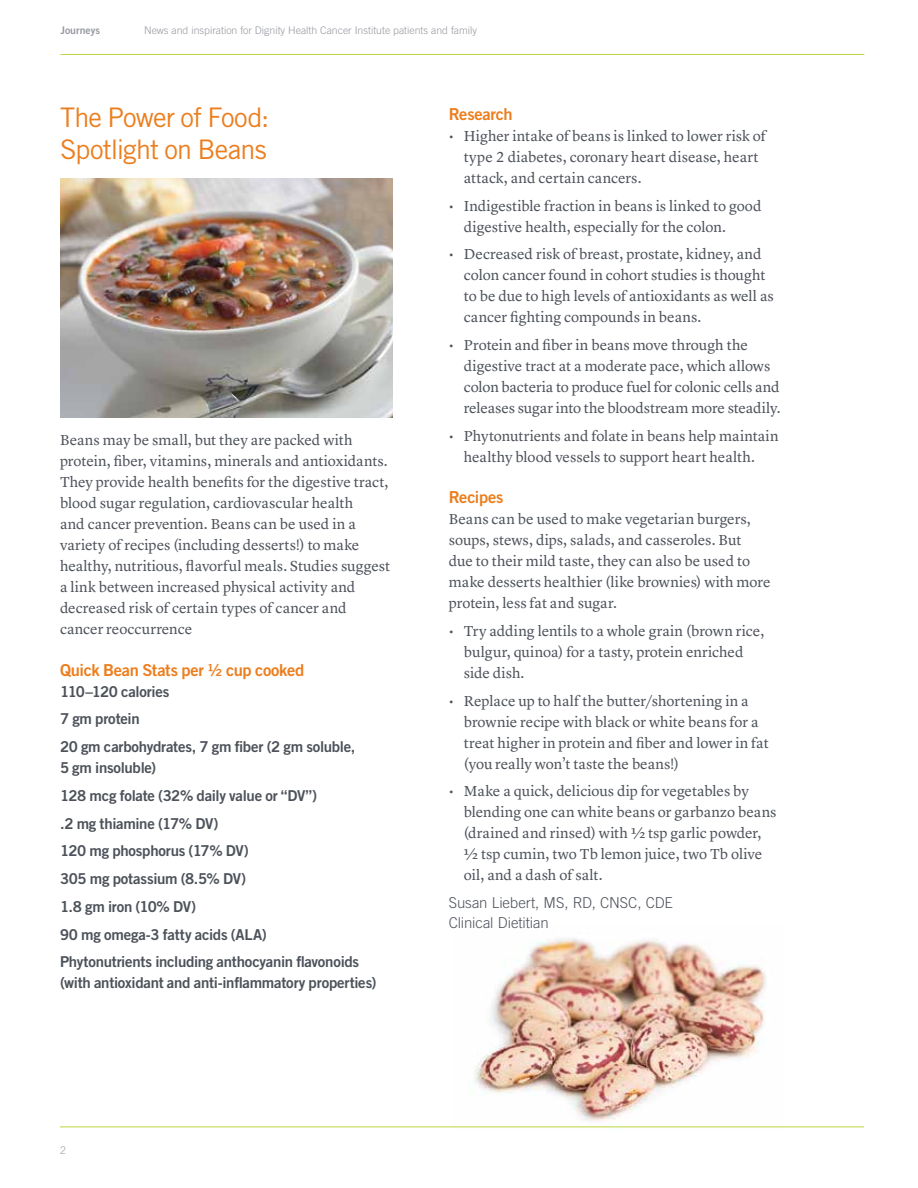
<style>
.page{position:relative;width:918px;height:1188px;background:#fff}
.page>*{position:absolute;margin:0;border:0;box-sizing:border-box;transform-origin:0 0}
.t1{font:27px/31.5px "Trade Gothic LT Std";letter-spacing:-.03em;color:#ec7e1e}
.t2{font:16.5px "Trade Gothic LT Std Bd 2";letter-spacing:-.02em;color:#ec7e1e}
.t3{font:15px/21px "Lyon Text";color:#4d525a}
.t4{font:15px/27.8px "Trade Gothic LT Std Bd 2";letter-spacing:-.015em;color:#4d525a}
.t5{font:300 15px/20.2px "Trade Gothic LT Std";letter-spacing:-.005em;color:#4d525a}
.t6{font:300 10.5px "Trade Gothic LT Std";color:#96999f}
.t7{font:10.5px "Trade Gothic LT Std Bd 2";color:#96999f}
</style>
<div class="page">
<img style="left:453px;top:938px;width:331px;height:190px">
<hr style="left:60px;top:54px;width:804px;height:1px;background:#bed43b">
<hr style="left:60px;top:1126px;width:804px;height:1px;background:#bed43b">
<img style="left:61px;top:179px;width:332px;height:239px">
<p class="t7" style="left:60px;top:24px;width:41px">Journeys</p>
<p class="t6" style="left:144px;top:24px;width:335px">News and inspiration for Dignity Health Cancer Institute patients and family</p>
<h1 class="t1" style="left:60px;top:102px;width:211px">The Power of Food:<br>Spotlight on Beans</h1>
<p class="t3" style="left:60px;top:429px;width:332px">Beans may be small, but they are packed with protein, fiber, vitamins, minerals and antioxidants.<br>They provide health benefits for the digestive tract, blood sugar regulation, cardiovascular health<br>and cancer prevention. Beans can be used in a variety of recipes (including desserts!) to make healthy, nutritious, flavorful meals. Studies suggest a link between increased physical activity and decreased risk of certain types of cancer and cancer reoccurrence</p>
<p class="t2" style="left:60px;top:660px;width:246px">Quick Bean Stats per ½ cup cooked</p>
<p class="t4" style="left:60px;top:677px;width:297px">110–120 calories<br>7 gm protein<br>20 gm carbohydrates, 7 gm fiber (2 gm soluble,</p>
<p class="t4" style="left:60px;top:754px;width:301px">5 gm insoluble)<br>128 mcg folate (32% daily value or “DV”)<br>.2 mg thiamine (17% DV)<br>120 mg phosphorus (17% DV)<br>305 mg potassium (8.5% DV)<br>1.8 gm iron (10% DV)<br>90 mg omega-3 fatty acids (ALA)<br>Phytonutrients including anthocyanin flavonoids</p>
<p class="t4" style="left:60px;top:969px;width:318px">(with antioxidant and anti-inflammatory properties)</p>
<p class="t2" style="left:449px;top:104px;width:65px">Research</p>
<p class="t3" style="left:464px;top:124px;width:304px;text-indent:-15px">• Higher intake of beans is linked to lower risk of type 2 diabetes, coronary heart disease, heart attack, and certain cancers.</p>
<p class="t3" style="left:464px;top:194px;width:299px;text-indent:-15px">• Indigestible fraction in beans is linked to good digestive health, especially for the colon.</p>
<p class="t3" style="left:464px;top:243px;width:312px;text-indent:-15px">• Decreased risk of breast, prostate, kidney, and colon cancer found in cohort studies is thought to be due to high levels of antioxidants as well as cancer fighting compounds in beans.</p>
<p class="t3" style="left:464px;top:333px;width:318px;text-indent:-15px">• Protein and fiber in beans move through the digestive tract at a moderate pace, which allows colon bacteria to produce fuel for colonic cells and releases sugar into the bloodstream more steadily.</p>
<p class="t3" style="left:449px;top:424px;width:331px;text-align:center">• Phytonutrients and folate in beans help maintain healthy blood vessels to support heart health.</p>
<p class="t2" style="left:449px;top:487px;width:56px">Recipes</p>
<p class="t3" style="left:449px;top:507px;width:323px">Beans can be used to make vegetarian burgers, soups, stews, dips, salads, and casseroles. But<br>due to their mild taste, they can also be used to make desserts healthier (like brownies) with more protein, less fat and sugar.</p>
<p class="t3" style="left:464px;top:619px;width:302px;text-indent:-15px">• Try adding lentils to a whole grain (brown rice, bulgur, quinoa) for a tasty, protein enriched side dish.</p>
<p class="t3" style="left:464px;top:689px;width:306px;text-indent:-15px">• Replace up to half the butter/shortening in a brownie recipe with black or white beans for a treat higher in protein and fiber and lower in fat (you really won’t taste the beans!)</p>
<p class="t3" style="left:464px;top:780px;width:314px;text-indent:-15px">• Make a quick, delicious dip for vegetables by blending one can white beans or garbanzo beans (drained and rinsed) with ½ tsp garlic powder, ½ tsp cumin, two Tb lemon juice, two Tb olive oil, and a dash of salt.</p>
<p class="t5" style="left:449px;top:893px;width:226px">Susan Liebert, MS, RD, CNSC, CDE<br>Clinical Dietitian</p>
<p class="t6" style="left:60px;top:1144px;width:7px">2</p>
</div>
